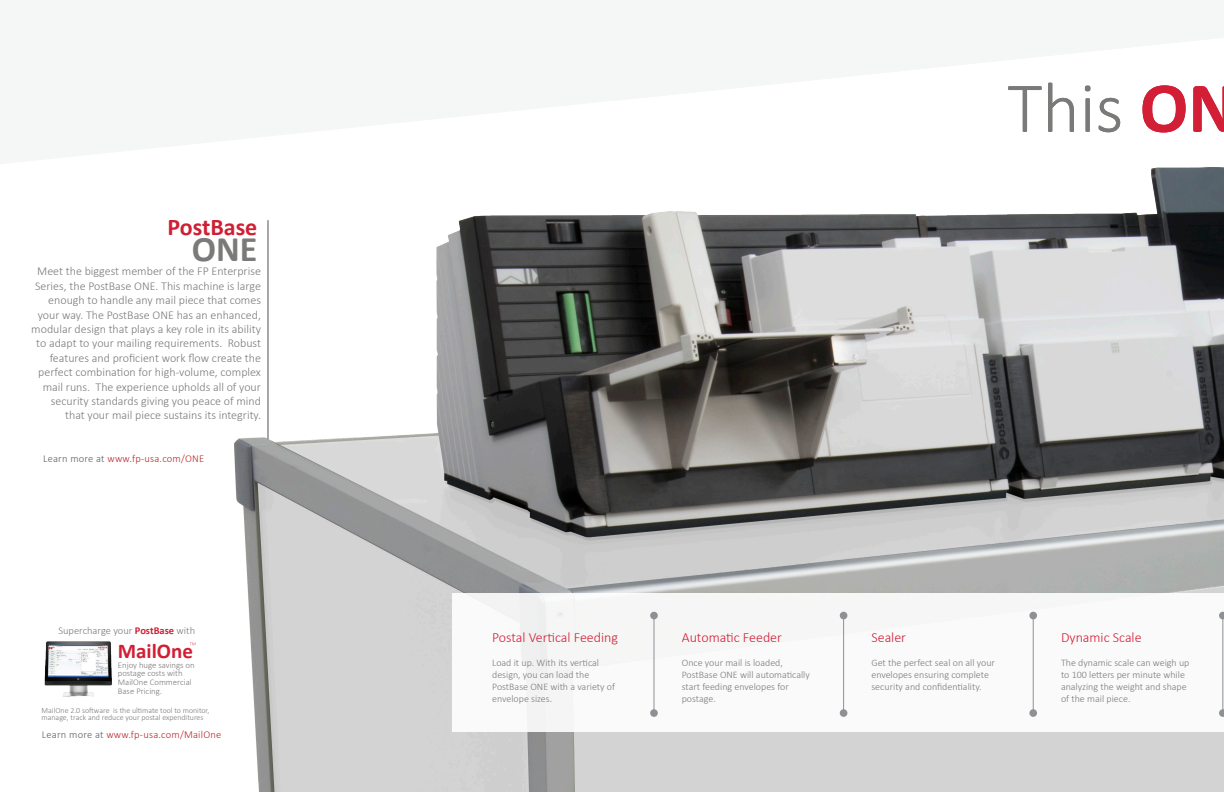
<style>
.page{position:relative;width:1224px;height:792px;background:#fff}
.page>*{position:absolute;margin:0;border:0;box-sizing:border-box;transform-origin:0 0}
.t1{font:300 72px "Calibri";color:#7a7a79}
.t2{font:700 36px "Calibri";color:#7a7a79}
.t3{font:700 24px "Calibri";color:#d01f34}
.t4{font:700 21px "Calibri";color:#d21f34}
.t5{font:300 14px "Calibri";color:#d21f35}
.t6{font:300 12px/14.4px "Calibri";color:#7a7a79;text-align:right}
.t7{font:300 10.5px "Calibri";letter-spacing:.02em;color:#bd2428}
.t8{font:300 10.5px "Calibri";color:#7a7a79}
.t9{font:300 10px/12px "Calibri";color:#7a7a79}
.t10{font:300 8.8px/8.7px "Calibri";color:#7a7a79}
.t11{font:300 7.9px/6.9px "Calibri";color:#7a7a79}
.s1{color:#5d5e5e}
.s2{font-weight:700;color:#d21f35}
.s3{font-weight:700;color:#d01f34}
</style>
<div class="page">
<img style="left:234px;top:215px;width:378px;height:577px">
<div style="left:452px;top:593px;width:160px;height:139px;background:#fff"></div>
<hr style="left:268px;top:220px;width:1px;height:219px;background:#525352">
<div style="left:0;top:613px;width:245px;height:171px;background:#fff"></div>
<img style="left:44px;top:641px;width:68px;height:56px">
<svg style="left:190px;top:642px;width:5px;height:3px"></svg>
<img style="left:612px;top:167px;width:612px;height:625px">
<div style="left:612px;top:593px;width:612px;height:139px;background:#fff"></div>
<hr style="left:653px;top:616px;width:1px;height:97px;background:#8e9093">
<div style="left:650px;top:709px;width:8px;height:8px;background:#8e9093;border-radius:50%"></div>
<div style="left:650px;top:612px;width:8px;height:7px;background:#8e9093;border-radius:50%"></div>
<hr style="left:843px;top:616px;width:1px;height:97px;background:#8e9093">
<div style="left:840px;top:709px;width:7px;height:8px;background:#8e9093;border-radius:50%"></div>
<div style="left:840px;top:612px;width:7px;height:7px;background:#8e9093;border-radius:50%"></div>
<hr style="left:1033px;top:616px;width:1px;height:97px;background:#8e9093">
<div style="left:1029px;top:709px;width:8px;height:8px;background:#8e9093;border-radius:50%"></div>
<div style="left:1029px;top:612px;width:8px;height:7px;background:#8e9093;border-radius:50%"></div>
<hr style="left:1222px;top:616px;width:1px;height:97px;background:#8e9093">
<svg style="left:1219px;top:709px;width:5px;height:8px"></svg>
<svg style="left:1219px;top:612px;width:5px;height:7px"></svg>
<h3 class="t3" style="left:167px;top:212px;width:91px">PostBase</h3>
<h2 class="t2" style="left:192px;top:226px;width:67px">ONE</h2>
<p class="t6" style="left:31px;top:264px;width:231px">Meet the biggest member of the FP Enterprise Series, the PostBase ONE. This machine is large enough to handle any mail piece that comes your way. The PostBase ONE has an enhanced, modular design that plays a key role in its ability to adapt to your mailing requirements. Robust features and proficient work flow create the perfect combination for high-volume, complex mail runs. The experience upholds all of your security standards giving you peace of mind that your mail piece sustains its integrity.</p>
<p class="t7" style="left:43px;top:452px;width:163px"><span class="s1">Learn more at</span> www.fp-usa.com/ONE</p>
<h1 class="t1" style="left:1007px;top:63px;width:230px">This <span class="s2">ON</span></h1>
<p class="t8" style="left:58px;top:624px;width:138px">Supercharge your <span class="s3">PostBase</span> with</p>
<p class="t10" style="left:118px;top:660px;width:78px">Enjoy huge savings on postage costs with<br>MailOne Commercial<br>Base Pricing.</p>
<p class="t9" style="left:1096px;top:669px;width:8px">t</p>
<p class="t5" style="left:492px;top:629px;width:127px">Postal Vertical Feeding</p>
<p class="t9" style="left:492px;top:657px;width:124px">Load it up. With its vertical design, you can load the<br>PostBase ONE with a variety of envelope sizes.</p>
<p class="t5" style="left:871px;top:629px;width:36px">Sealer</p>
<p class="t9" style="left:871px;top:657px;width:125px">Get the perfect seal on all your envelopes ensuring complete security and confidentiality.</p>
<p class="t5" style="left:682px;top:629px;width:102px">Automatic Feeder</p>
<p class="t9" style="left:682px;top:657px;width:130px">Once your mail is loaded,<br>PostBase ONE will automatically start feeding envelopes for postage.</p>
<p class="t5" style="left:1061px;top:629px;width:82px">Dynamic Scale</p>
<p class="t9" style="left:1061px;top:657px;width:130px">The dynamic scale can weigh up to 100 letters per minute while analyzing the weight and shape of the mail piece.</p>
<h3 class="t4" style="left:118px;top:638px;width:77px">MailOne</h3>
<p class="t9" style="left:537px;top:657px;width:64px">With its vertical</p>
<p class="t9" style="left:1096px;top:669px;width:8px">t</p>
<p class="t9" style="left:1096px;top:669px;width:8px">t</p>
<p class="t9" style="left:1096px;top:669px;width:8px">t</p>
<p class="t11" style="left:42px;top:706px;width:169px">MailOne 2.0 software is the ultimate tool to monitor, manage, track and reduce your postal expenditures</p>
<p class="t7" style="left:42px;top:728px;width:181px"><span class="s1">Learn more at</span> www.fp-usa.com/MailOne</p>
</div>
